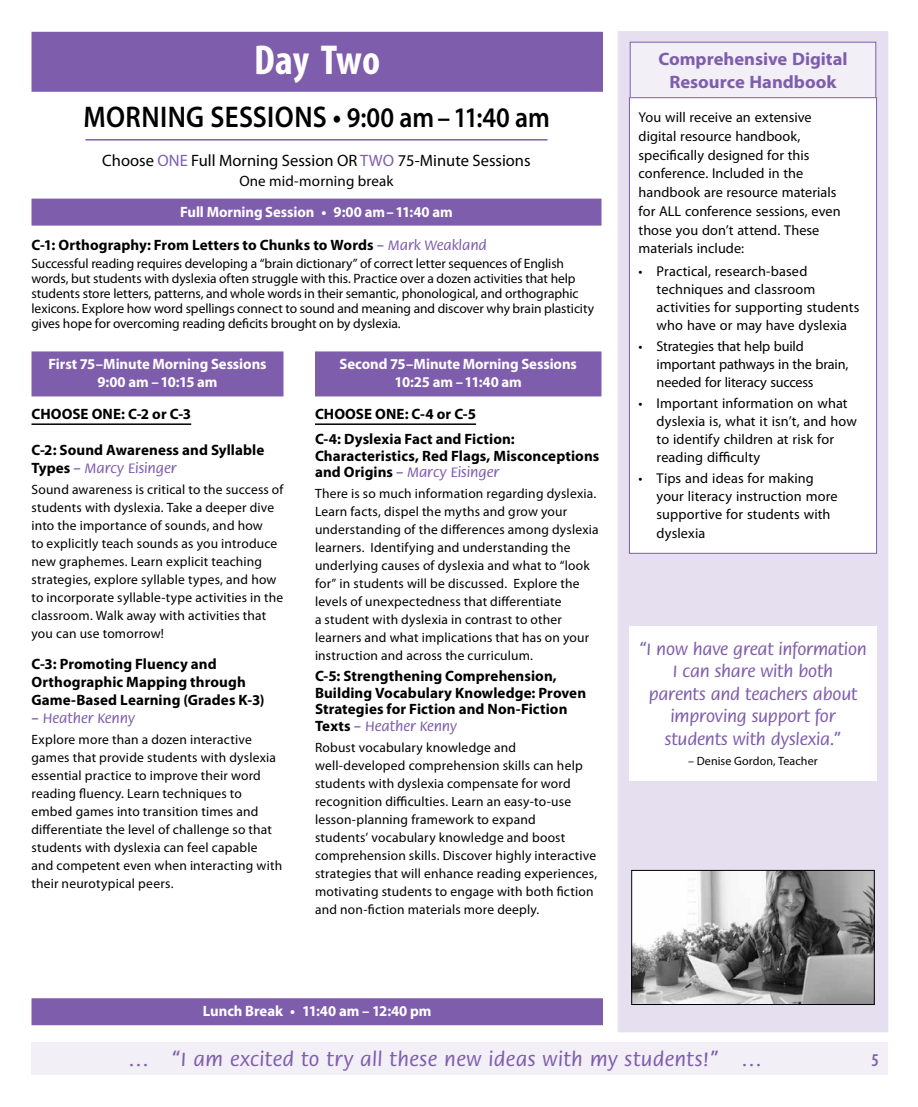
<style>
.page{position:relative;width:918px;height:1107px;background:#fff}
.page>*{position:absolute;margin:0;border:0;box-sizing:border-box;transform-origin:0 0}
.t1{font:700 condensed 42px "Myriad Pro";color:#fff}
.t2{font:600 30px "Myriad Pro";letter-spacing:.015em;color:#000;scale:.9 1}
.t3{font:500 21px "Flora Std";letter-spacing:.02em;color:#7f5dad}
.t4{font:500 18px/22.5px "Flora Std";letter-spacing:-.01em;color:#7f5dad;text-align:center}
.t5{font:700 18px/24px "Myriad Pro";color:#7f5dad;text-align:center}
.t6{font:600 condensed 18px "Myriad Pro";color:#7f5dad}
.t7{font:16.5px "Myriad Pro";color:#000}
.t8{font:700 15px/18px "Myriad Pro";letter-spacing:.005em;color:#000}
.t9{font:700 15px/18px "Myriad Pro";letter-spacing:-.005em;color:#fff;text-align:center}
.t10{font:500 15px "Flora Std";color:#7f5dad}
.t11{font:15px "Myriad Pro";letter-spacing:.01em;color:#000}
.t12{font:14.25px/18.8px "Myriad Pro";letter-spacing:.005em;color:#000}
.t13{font:14.25px/18px "Myriad Pro";letter-spacing:-.015em;color:#000}
.t14{font:13.5px/18px "Myriad Pro";letter-spacing:.01em;color:#000}
.t15{font:12px "Myriad Pro";letter-spacing:.01em;color:#000}
.s1{font-size:28.5px}
.s2{color:#7f5dad}
.s3{font-family:"Flora Std";font-weight:500;color:#7f5dad}
.s4{font-family:"Myriad Pro";font-weight:700;color:#000}
</style>
<div class="page">
<div style="left:618px;top:32px;width:270px;height:1000px;background:#e5dfef"></div>
<div style="left:32px;top:1042px;width:856px;height:34px;background:#f2eff7"></div>
<div style="left:630px;top:42px;width:246px;height:57px;background:#f2eff7"></div>
<div style="left:630px;top:42px;width:246px;height:57px;border:1px solid #7f5dad"></div>
<div style="left:32px;top:199px;width:570px;height:27px;background:#7f5dad"></div>
<div style="left:32px;top:351px;width:252px;height:45px;background:#7f5dad"></div>
<hr style="left:32px;top:423px;width:159px;height:2px;background:#000">
<div style="left:315px;top:351px;width:287px;height:45px;background:#7f5dad"></div>
<hr style="left:315px;top:423px;width:161px;height:2px;background:#000">
<div style="left:32px;top:998px;width:571px;height:27px;background:#7f5dad"></div>
<div style="left:32px;top:32px;width:571px;height:60px;background:#7f5dad"></div>
<hr style="left:86px;top:139px;width:462px;height:2px;background:#7f5dad">
<div style="left:629px;top:98px;width:248px;height:455px;background:#fff"></div>
<div style="left:629px;top:98px;width:248px;height:456px;border:1px solid #7f5dad"></div>
<div style="left:629px;top:626px;width:248px;height:155px;background:#fff"></div>
<img style="left:634px;top:872px;width:238px;height:131px">
<div style="left:632px;top:870px;width:242px;height:135px;border:1px solid #000"></div>
<h1 class="t1" style="left:254px;top:34px;width:128px">Day Two</h1>
<h2 class="t2" style="left:83px;top:98px;width:520px">MORNING SESSIONS • <span class="s1">9:00 am–11:40 am</span></h2>
<p class="t7" style="left:102px;top:150px;width:430px">Choose <span class="s2">ONE</span> Full Morning Session OR <span class="s2">TWO</span> 75-Minute Sessions</p>
<p class="t11" style="left:239px;top:171px;width:156px">One mid-morning break</p>
<p class="t9" style="left:180px;top:202px;width:274px">Full Morning Session • 9:00 am–11:40 am</p>
<p class="t8" style="left:32px;top:235px;width:457px">C‑1: Orthography: From Letters to Chunks to Words <span class="s3">– Mark Weakland</span></p>
<p class="t14" style="left:32px;top:255px;width:564px;line-height:15px">Successful reading requires developing a “brain dictionary” of correct letter sequences of English words, but students with dyslexia often struggle with this. Practice over a dozen activities that help students store letters, patterns, and whole words in their semantic, phonological, and orthographic lexicons. Explore how word spellings connect to sound and meaning and discover why brain plasticity gives hope for overcoming reading deficits brought on by dyslexia.</p>
<p class="t9" style="left:48px;top:355px;width:220px">First 75–Minute Morning Sessions<br>9:00 am –10:15 am</p>
<p class="t8" style="left:32px;top:404px;width:161px">CHOOSE ONE: C‑2 or C‑3</p>
<p class="t8" style="left:32px;top:440px;width:234px">C‑2: Sound Awareness and Syllable</p>
<p class="t10" style="left:32px;top:460px;width:146px"><span class="s4">Types</span> – Marcy Eisinger</p>
<p class="t14" style="left:32px;top:480px;width:253px">Sound awareness is critical to the success of students with dyslexia. Take a deeper dive into the importance of sounds, and how<br>to explicitly teach sounds as you introduce new graphemes. Learn explicit teaching strategies, explore syllable types, and how to incorporate syllable-type activities in the classroom. Walk away with activities that you can use tomorrow!</p>
<p class="t8" style="left:32px;top:655px;width:235px">C‑3: Promoting Fluency and<br>Orthographic Mapping through<br>Game-Based Learning (Grades K-3)</p>
<p class="t10" style="left:32px;top:711px;width:105px">– Heather Kenny</p>
<p class="t14" style="left:32px;top:731px;width:252px">Explore more than a dozen interactive games that provide students with dyslexia essential practice to improve their word reading fluency. Learn techniques to embed games into transition times and differentiate the level of challenge so that students with dyslexia can feel capable and competent even when interacting with their neurotypical peers.</p>
<p class="t9" style="left:340px;top:355px;width:239px">Second 75–Minute Morning Sessions<br>10:25 am –11:40 am</p>
<p class="t8" style="left:315px;top:401px;width:201px;line-height:25.5px">CHOOSE ONE: C‑4 or C‑5<br>C‑4: Dyslexia Fact and Fiction:</p>
<p class="t8" style="left:315px;top:446px;width:286px">Characteristics, Red Flags, Misconceptions</p>
<p class="t10" style="left:315px;top:465px;width:185px"><span class="s4">and Origins</span> – Marcy Eisinger</p>
<p class="t14" style="left:315px;top:485px;width:285px">There is so much information regarding dyslexia.<br>Learn facts, dispel the myths and grow your understanding of the differences among dyslexia learners. Identifying and understanding the underlying causes of dyslexia and what to “look for” in students will be discussed. Explore the levels of unexpectedness that differentiate<br>a student with dyslexia in contrast to other learners and what implications that has on your instruction and across the curriculum.</p>
<p class="t8" style="left:315px;top:668px;width:273px;line-height:16.5px">C‑5: Strengthening Comprehension,<br>Building Vocabulary Knowledge: Proven<br>Strategies for Fiction and Non-Fiction</p>
<p class="t10" style="left:315px;top:718px;width:143px"><span class="s4">Texts</span> – Heather Kenny</p>
<p class="t14" style="left:315px;top:738px;width:284px">Robust vocabulary knowledge and well-developed comprehension skills can help students with dyslexia compensate for word recognition difficulties. Learn an easy-to-use lesson-planning framework to expand<br>students’ vocabulary knowledge and boost comprehension skills. Discover highly interactive strategies that will enhance reading experiences, motivating students to engage with both fiction and non-fiction materials more deeply.</p>
<p class="t9" style="left:203px;top:1002px;width:230px">Lunch Break • 11:40 am – 12:40 pm</p>
<h3 class="t5" style="left:658px;top:46px;width:191px">Comprehensive Digital<br>Resource Handbook</h3>
<p class="t12" style="left:639px;top:108px;width:203px">You will receive an extensive digital resource handbook, specifically designed for this conference. Included in the handbook are resource materials for ALL conference sessions, even those you don’t attend. These materials include:</p>
<p class="t12" style="left:657px;top:262px;width:204px;line-height:18px;text-indent:-18px">• Practical, research-based techniques and classroom activities for supporting students who have or may have dyslexia</p>
<p class="t13" style="left:657px;top:337px;width:193px;text-indent:-18px">• Strategies that help build important pathways in the brain, needed for literacy success</p>
<p class="t12" style="left:657px;top:394px;width:202px;line-height:18px;text-indent:-18px">• Important information on what dyslexia is, what it isn’t, and how to identify children at risk for reading difficulty</p>
<p class="t12" style="left:657px;top:469px;width:183px;line-height:18.3px;text-indent:-18px">• Tips and ideas for making your literacy instruction more supportive for students with dyslexia</p>
<h3 class="t4" style="left:639px;top:638px;width:229px">“I now have great information<br>I can share with both<br>parents and teachers about improving support for students with dyslexia.”</h3>
<p class="t15" style="left:688px;top:754px;width:131px">– Denise Gordon, Teacher</p>
<h3 class="t3" style="left:128px;top:1048px;width:635px">… “I am excited to try all these new ideas with my students!” …</h3>
<h3 class="t6" style="left:872px;top:1049px;width:9px">5</h3>
</div>
